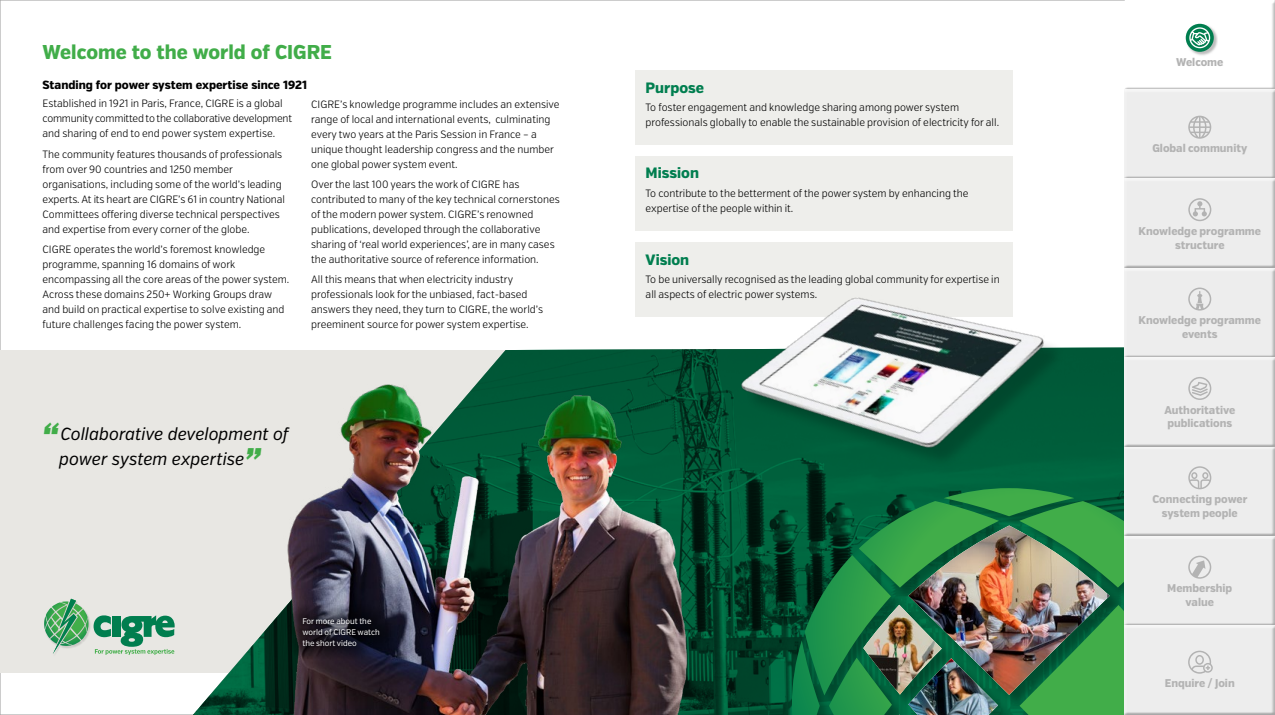
<style>
.page{position:relative;width:1275px;height:715px;background:#fff}
.page>*{position:absolute;margin:0;border:0;box-sizing:border-box;transform-origin:0 0}
.t1{font:800 20px "Verb Cond";color:#41ad49}
.t2{font:italic 17.5px/25px "Verb Cond";letter-spacing:-.005em;color:#000}
.t3{font:800 15px "Verb Cond";color:#007e4f}
.t4{font:800 11.88px "Verb Cond";color:#000}
.t5{font:800 11.25px/13.8px "Verb Cond";color:#b3b3b3;text-align:center}
.t6{font:300 10.62px/15px "Verb Cond";color:#000}
.t7{font:8.25px/10.8px "Verb Cond";color:#fff}
.s1{font-weight:900;font-size:31.25px;color:#41ad49}
</style>
<div class="page">
<div style="left:0;top:350px;width:1275px;height:322px;background:#e8e7e3"></div>
<svg style="left:180px;top:347px;width:941px;height:368px"></svg>
<svg style="left:792px;top:488px;width:329px;height:227px"></svg>
<img style="left:863px;top:525px;width:247px;height:190px">
<div style="left:635px;top:70px;width:378px;height:75px;background:#eeeeeb"></div>
<div style="left:635px;top:156px;width:378px;height:74px;background:#eeeeeb"></div>
<div style="left:635px;top:242px;width:378px;height:75px;background:#eeeeeb"></div>
<img style="left:243px;top:373px;width:467px;height:342px">
<svg style="left:288px;top:605px;width:105px;height:54px"></svg>
<img style="left:719px;top:297px;width:351px;height:204px">
<div style="left:1122px;top:0;width:153px;height:90px;background:#000;opacity:.3"></div>
<div style="left:1121px;top:85px;width:154px;height:94px;background:#fff"></div>
<div style="left:1122px;top:87px;width:153px;height:92px;background:#ededed"></div>
<div style="left:1121px;top:175px;width:154px;height:93px;background:#d8d8d8"></div>
<div style="left:1122px;top:177px;width:153px;height:91px;background:#ededed"></div>
<div style="left:1121px;top:264px;width:154px;height:94px;background:#d8d8d8"></div>
<div style="left:1122px;top:266px;width:153px;height:92px;background:#ededed"></div>
<div style="left:1122px;top:355px;width:153px;height:92px;background:#ededed"></div>
<div style="left:1121px;top:443px;width:154px;height:93px;background:#d8d8d8"></div>
<div style="left:1122px;top:445px;width:153px;height:91px;background:#ededed"></div>
<div style="left:1121px;top:532px;width:154px;height:94px;background:#d8d8d8"></div>
<div style="left:1122px;top:534px;width:153px;height:92px;background:#ededed"></div>
<div style="left:1121px;top:622px;width:154px;height:93px;background:#d8d8d8"></div>
<div style="left:1122px;top:624px;width:153px;height:91px;background:#000;opacity:.3"></div>
<svg style="left:44px;top:599px;width:131px;height:56px"></svg>
<h1 class="t1" style="left:43px;top:39px;width:291px">Welcome to the world of CIGRE</h1>
<p class="t4" style="left:43px;top:78px;width:266px">Standing for power system expertise since 1921</p>
<p class="t6" style="left:43px;top:96px;width:251px">Established in 1921 in Paris, France, CIGRE is a global community committed to the collaborative development and sharing of end to end power system expertise.</p>
<p class="t6" style="left:43px;top:147px;width:244px">The community features thousands of professionals from over 90 countries and 1250 member organisations, including some of the world’s leading experts. At its heart are CIGRE’s 61 in country National Committees offering diverse technical perspectives and expertise from every corner of the globe.</p>
<p class="t6" style="left:43px;top:242px;width:248px">CIGRE operates the world’s foremost knowledge programme, spanning 16 domains of work encompassing all the core areas of the power system.<br>Across these domains 250+ Working Groups draw and build on practical expertise to solve existing and future challenges facing the power system.</p>
<p class="t6" style="left:311px;top:96px;width:250px">CIGRE’s knowledge programme includes an extensive range of local and international events, culminating every two years at the Paris Session in France – a unique thought leadership congress and the number one global power system event.</p>
<p class="t6" style="left:311px;top:177px;width:250px">Over the last 100 years the work of CIGRE has contributed to many of the key technical cornerstones of the modern power system. CIGRE’s renowned publications, developed through the collaborative sharing of ‘real world experiences’, are in many cases the authoritative source of reference information.</p>
<p class="t6" style="left:311px;top:272px;width:233px">All this means that when electricity industry professionals look for the unbiased, fact-based answers they need, they turn to CIGRE, the world’s preeminent source for power system expertise.</p>
<h2 class="t2" style="left:59px;top:422px;width:231px;text-indent:-17px"><span class="s1">“</span>Collaborative development of power system expertise<span class="s1">”</span></h2>
<p class="t7" style="left:302px;top:616px;width:79px">For more about the world of CIGRE watch the short video</p>
<h3 class="t3" style="left:646px;top:78px;width:60px">Purpose</h3>
<p class="t6" style="left:646px;top:100px;width:355px">To foster engagement and knowledge sharing among power system professionals globally to enable the sustainable provision of electricity for all.</p>
<h3 class="t3" style="left:646px;top:164px;width:55px">Mission</h3>
<p class="t6" style="left:646px;top:186px;width:324px">To contribute to the betterment of the power system by enhancing the expertise of the people within it.</p>
<h3 class="t3" style="left:646px;top:250px;width:45px">Vision</h3>
<p class="t6" style="left:646px;top:272px;width:356px">To be universally recognised as the leading global community for expertise in all aspects of electric power systems.</p>
<p class="t5" style="left:1176px;top:55px;width:49px">Welcome</p>
<p class="t5" style="left:1152px;top:142px;width:96px">Global community</p>
<p class="t5" style="left:1139px;top:224px;width:124px">Knowledge programme structure</p>
<p class="t5" style="left:1139px;top:314px;width:124px">Knowledge programme events</p>
<p class="t5" style="left:1164px;top:403px;width:72px;text-align:left">Authoritative publications</p>
<p class="t5" style="left:1153px;top:493px;width:96px">Connecting power system people</p>
<p class="t5" style="left:1167px;top:582px;width:67px">Membership value</p>
<p class="t5" style="left:1165px;top:677px;width:71px">Enquire / Join</p>
</div>
